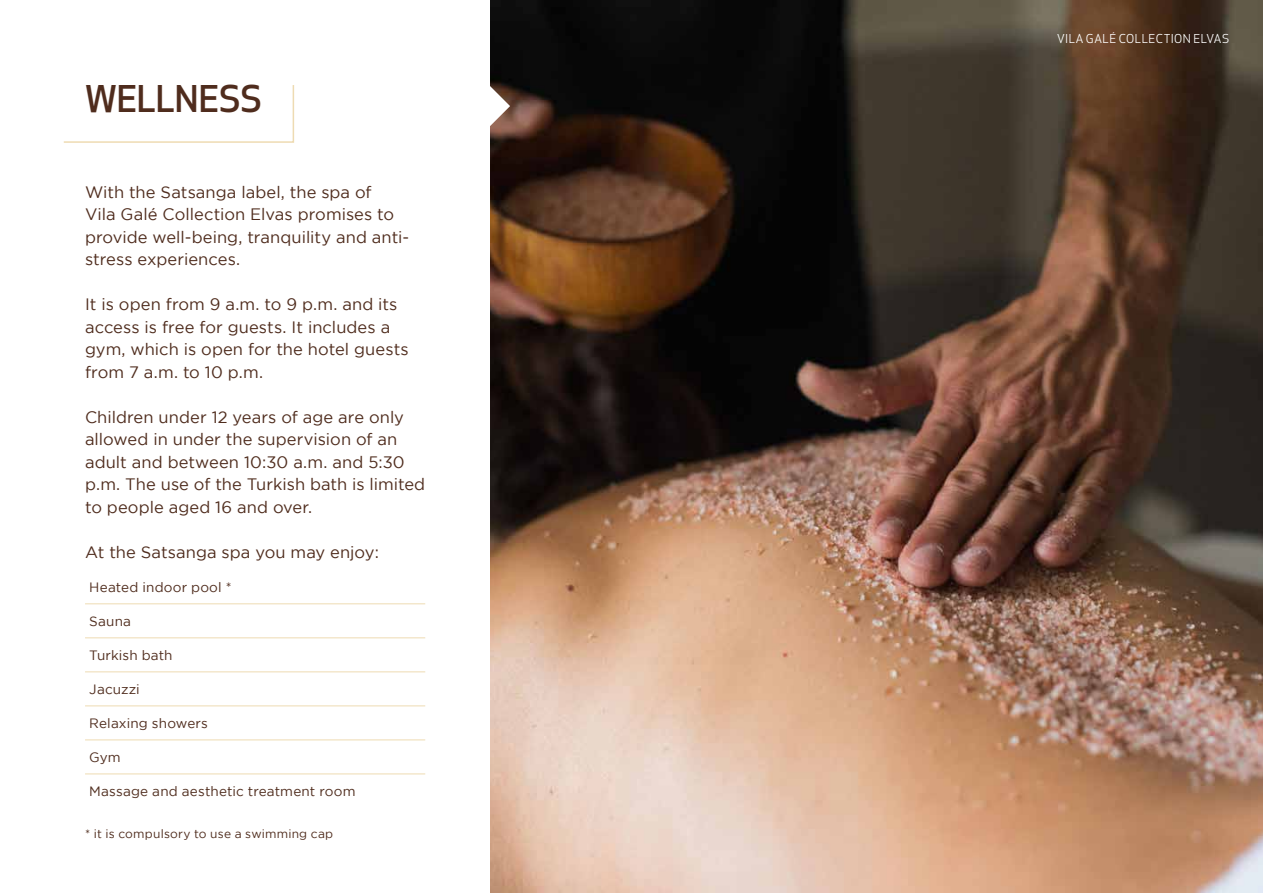
<style>
.page{position:relative;width:1263px;height:893px;background:#fff}
.page>*{position:absolute;margin:0;border:0;box-sizing:border-box;transform-origin:0 0}
.t1{font:500 36px "Apex New";color:#4f2c1d}
.t2{font:16.5px/22.5px "Gotham";letter-spacing:.005em;color:#4f2c1d}
.t3{font:13.5px "Gotham";letter-spacing:.015em;color:#4f2c1d}
.t4{font:13.5px "Gotham";letter-spacing:.01em;color:#4f2c1d}
.t5{font:12px "Gotham";letter-spacing:.015em;color:#4f2c1d}
.t6{font:12px "Apex New";letter-spacing:.04em;color:#fff}
</style>
<div class="page">
<img style="left:490px;top:0;width:773px;height:893px">
<svg style="left:490px;top:85px;width:20px;height:42px"></svg>
<svg style="left:63px;top:85px;width:231px;height:58px"></svg>
<hr style="left:85px;top:603px;width:340px;height:1px;background:#eedbb2">
<hr style="left:85px;top:637px;width:340px;height:1px;background:#eedbb2">
<hr style="left:85px;top:671px;width:340px;height:1px;background:#eedbb2">
<hr style="left:85px;top:705px;width:340px;height:1px;background:#eedbb2">
<hr style="left:85px;top:739px;width:340px;height:1px;background:#eedbb2">
<hr style="left:85px;top:773px;width:340px;height:1px;background:#eedbb2">
<h1 class="t1" style="left:85px;top:75px;width:178px">WELLNESS</h1>
<p class="t2" style="left:85px;top:180px;width:326px">With the Satsanga label, the spa of<br>Vila Galé Collection Elvas promises to provide well-being, tranquility and anti&shy;stress experiences.</p>
<p class="t2" style="left:85px;top:293px;width:325px">It is open from 9 a.m. to 9 p.m. and its access is free for guests. It includes a gym, which is open for the hotel guests from 7 a.m. to 10 p.m.</p>
<p class="t2" style="left:85px;top:405px;width:342px">Children under 12 years of age are only allowed in under the supervision of an adult and between 10:30 a.m. and 5:30 p.m. The use of the Turkish bath is limited to people aged 16 and over.</p>
<p class="t2" style="left:85px;top:540px;width:295px">At the Satsanga spa you may enjoy:</p>
<p class="t3" style="left:89px;top:579px;width:144px">Heated indoor pool *</p>
<p class="t3" style="left:89px;top:613px;width:43px">Sauna</p>
<p class="t3" style="left:89px;top:647px;width:85px">Turkish bath</p>
<p class="t3" style="left:89px;top:682px;width:52px">Jacuzzi</p>
<p class="t4" style="left:89px;top:715px;width:120px">Relaxing showers</p>
<p class="t3" style="left:89px;top:750px;width:33px">Gym</p>
<p class="t3" style="left:89px;top:784px;width:268px">Massage and aesthetic treatment room</p>
<p class="t5" style="left:85px;top:827px;width:250px">* it is compulsory to use a swimming cap</p>
<p class="t6" style="left:1057px;top:31px;width:174px">VILA GALÉ COLLECTION ELVAS</p>
</div>
